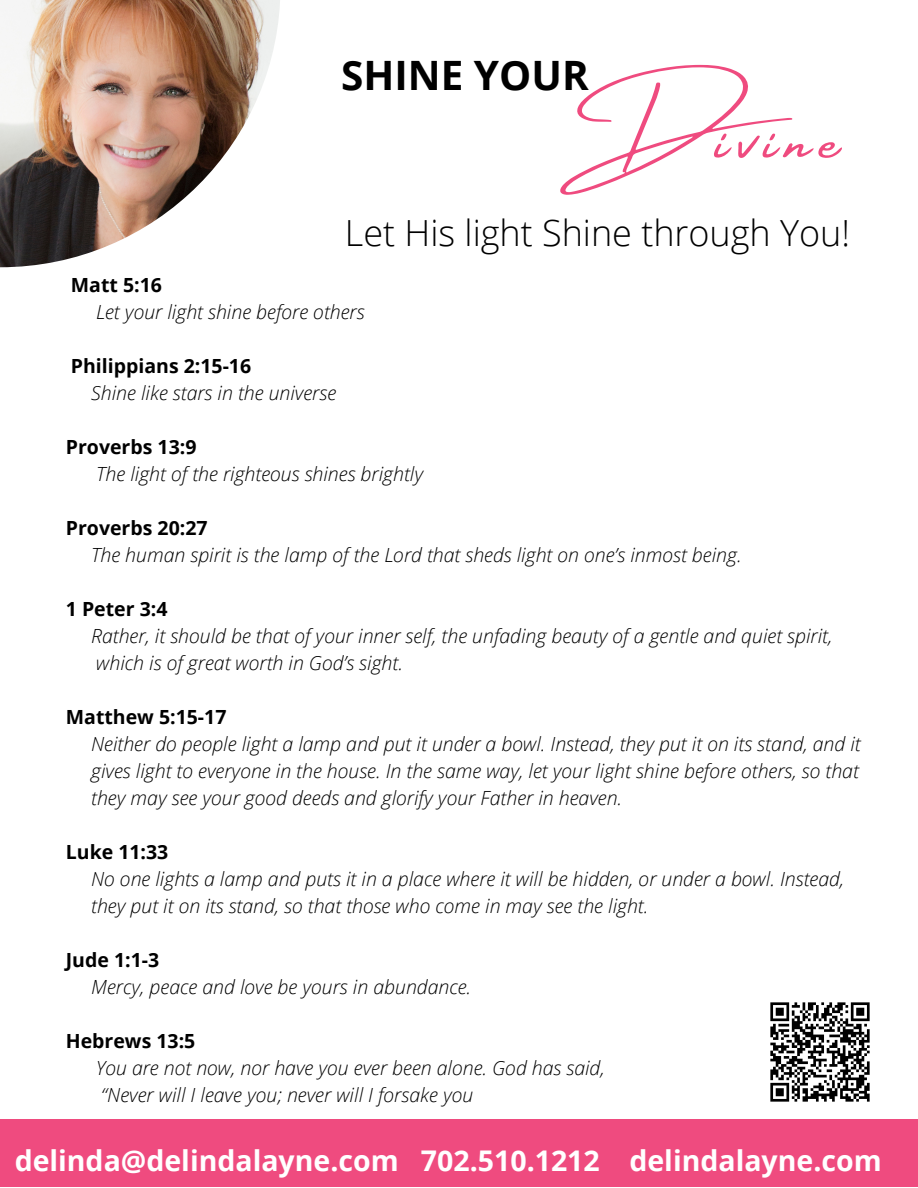
<style>
.page{position:relative;width:918px;height:1188px;background:#fff}
.page>*{position:absolute;margin:0;border:0;box-sizing:border-box;transform-origin:0 0}
.t1{font:69px "Amsterdam Four";letter-spacing:.13em;color:#ef4b7f}
.t2{font:700 40.5px "Open Sans";color:#000}
.t3{font:300 36px "Open Sans";color:#000}
.t4{font:700 28.5px "Open Sans";color:#fff}
.t5{font:italic 300 19.5px/27px "Open Sans";color:#000}
.t6{font:700 19.5px "Open Sans";color:#000}
</style>
<div class="page">
<div style="left:0;top:1120px;width:918px;height:67px;background:#ef4b7f"></div>
<img style="left:0;top:0;width:280px;height:267px">
<img style="left:770px;top:1002px;width:100px;height:100px">
<h2 class="t2" style="left:341px;top:47px;width:249px">SHINE YOUR</h2>
<h1 class="t1" style="left:559px;top:101px;width:283px">Divine</h1>
<h3 class="t3" style="left:345px;top:208px;width:507px">Let His light Shine through You!</h3>
<p class="t6" style="left:71px;top:271px;width:93px">Matt 5:16</p>
<p class="t5" style="left:96px;top:298px;width:270px">Let your light shine before others</p>
<p class="t6" style="left:71px;top:352px;width:182px">Philippians 2:15-16</p>
<p class="t5" style="left:91px;top:379px;width:247px">Shine like stars in the universe</p>
<p class="t6" style="left:66px;top:433px;width:132px">Proverbs 13:9</p>
<p class="t5" style="left:96px;top:460px;width:328px">The light of the righteous shines brightly</p>
<p class="t6" style="left:66px;top:514px;width:143px">Proverbs 20:27</p>
<p class="t5" style="left:91px;top:541px;width:652px">The human spirit is the lamp of the Lord that sheds light on one’s inmost being.</p>
<p class="t6" style="left:66px;top:595px;width:103px">1 Peter 3:4</p>
<p class="t5" style="left:91px;top:622px;width:743px">Rather, it should be that of your inner self, the unfading beauty of a gentle and quiet spirit, which is of great worth in God’s sight.</p>
<p class="t6" style="left:66px;top:703px;width:162px">Matthew 5:15-17</p>
<p class="t5" style="left:91px;top:730px;width:771px;text-align:justify">Neither do people light a lamp and put it under a bowl. Instead, they put it on its stand, and it gives light to everyone in the house. In the same way, let your light shine before others, so that they may see your good deeds and glorify your Father in heaven.</p>
<p class="t6" style="left:66px;top:838px;width:104px">Luke 11:33</p>
<p class="t5" style="left:91px;top:865px;width:755px">No one lights a lamp and puts it in a place where it will be hidden, or under a bowl. Instead, they put it on its stand, so that those who come in may see the light.</p>
<p class="t6" style="left:66px;top:946px;width:95px">Jude 1:1-3</p>
<p class="t5" style="left:91px;top:973px;width:382px">Mercy, peace and love be yours in abundance.</p>
<p class="t6" style="left:66px;top:1027px;width:131px">Hebrews 13:5</p>
<p class="t5" style="left:96px;top:1054px;width:510px">You are not now, nor have you ever been alone. God has said, “Never will I leave you; never will I forsake you</p>
<h3 class="t4" style="left:15px;top:1140px;width:869px">delinda@delindalayne.com 702.510.1212 delindalayne.com</h3>
</div>
